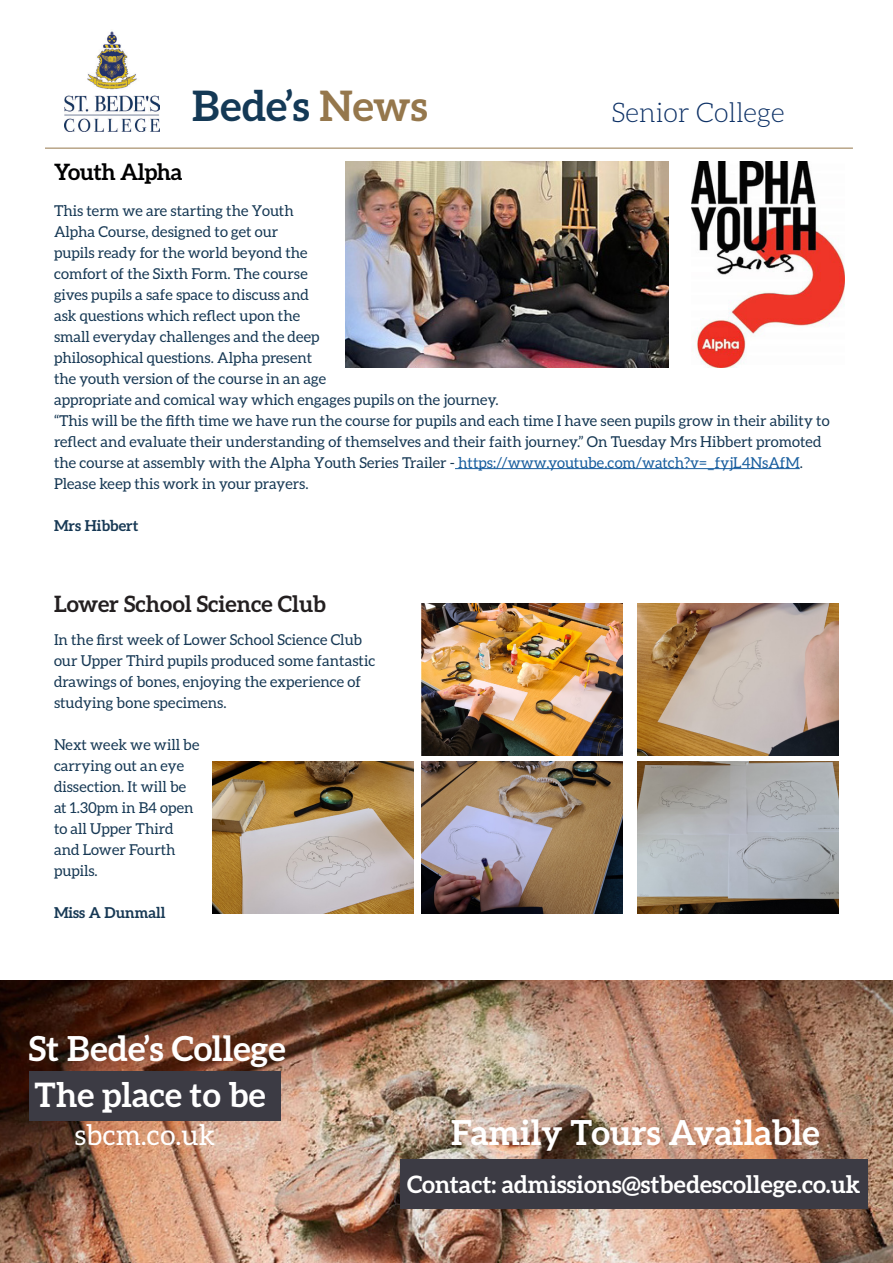
<style>
.page{position:relative;width:893px;height:1263px;background:#fff}
.page>*{position:absolute;margin:0;border:0;box-sizing:border-box;transform-origin:0 0}
.t1{font:700 42px "Aleo";color:#143956}
.t2{font:700 34.5px "Aleo";color:#fff}
.t3{font:700 33.75px "Aleo";color:#fff}
.t4{font:28.35px "Aleo";color:#fff}
.t5{font:300 27.15px "Aleo";color:#0d3166}
.t6{font:700 24px "Aleo";color:#fff}
.t7{font:700 22.5px "Aleo";color:#231f20}
.t8{font:700 22.5px "Aleo";letter-spacing:-.02em;color:#000001}
.t9{font:15px/21px "Aleo";color:#163854}
.t10{font:700 15px "Aleo";color:#163854}
.s1{color:#95774c}
.s2{color:#175d9e}
</style>
<div class="page">
<img style="left:65px;top:31px;width:95px;height:100px">
<hr style="left:45px;top:148px;width:808px;height:1px;background:#95774c">
<hr style="left:455px;top:468px;width:345px;height:1px;background:#175d9e">
<img style="left:691px;top:162px;width:153px;height:205px">
<img style="left:0;top:981px;width:893px;height:282px">
<div style="left:29px;top:1072px;width:251px;height:49px;background:#3c3b44"></div>
<div style="left:400px;top:1160px;width:468px;height:49px;background:#3c3b44"></div>
<img style="left:345px;top:162px;width:324px;height:205px">
<img style="left:638px;top:604px;width:201px;height:152px">
<img style="left:422px;top:604px;width:201px;height:152px">
<img style="left:422px;top:761px;width:201px;height:153px">
<img style="left:638px;top:761px;width:201px;height:153px">
<img style="left:212px;top:761px;width:201px;height:153px">
<p class="t1" style="left:192px;top:81px;width:237px">Bede’s <span class="s1">News</span></p>
<p class="t5" style="left:611px;top:98px;width:175px">Senior College</p>
<p class="t8" style="left:54px;top:159px;width:130px">Youth Alpha</p>
<p class="t9" style="left:54px;top:200px;width:446px">This term we are starting the Youth<br>Alpha Course, designed to get our<br>pupils ready for the world beyond the<br>comfort of the Sixth Form. The course<br>gives pupils a safe space to discuss and<br>ask questions which reflect upon the<br>small everyday challenges and the deep<br>philosophical questions. Alpha present<br>the youth version of the course in an age<br>appropriate and comical way which engages pupils on the journey.</p>
<p class="t9" style="left:54px;top:410px;width:777px">“This will be the fifth time we have run the course for pupils and each time I have seen pupils grow in their ability to reflect and evaluate their understanding of themselves and their faith journey.” On Tuesday Mrs Hibbert promoted the course at assembly with the Alpha Youth Series Trailer - <span class="s2">https://www.youtube.com/watch?v=_fyjL4NsAfM</span>.<br>Please keep this work in your prayers.</p>
<p class="t10" style="left:54px;top:517px;width:86px">Mrs Hibbert</p>
<p class="t7" style="left:54px;top:591px;width:273px">Lower School Science Club</p>
<p class="t9" style="left:54px;top:629px;width:323px">In the first week of Lower School Science Club our Upper Third pupils produced some fantastic drawings of bones, enjoying the experience of studying bone specimens.</p>
<p class="t9" style="left:54px;top:734px;width:147px">Next week we will be carrying out an eye dissection. It will be at 1.30pm in B4 open to all Upper Third and Lower Fourth pupils.</p>
<p class="t10" style="left:54px;top:904px;width:113px">Miss A Dunmall</p>
<p class="t2" style="left:29px;top:1028px;width:258px">St Bede’s College</p>
<p class="t3" style="left:35px;top:1075px;width:233px">The place to be</p>
<p class="t4" style="left:74px;top:1119px;width:142px">sbcm.co.uk</p>
<p class="t2" style="left:451px;top:1112px;width:370px">Family Tours Available</p>
<p class="t6" style="left:407px;top:1170px;width:455px">Contact: admissions@stbedescollege.co.uk</p>
</div>
